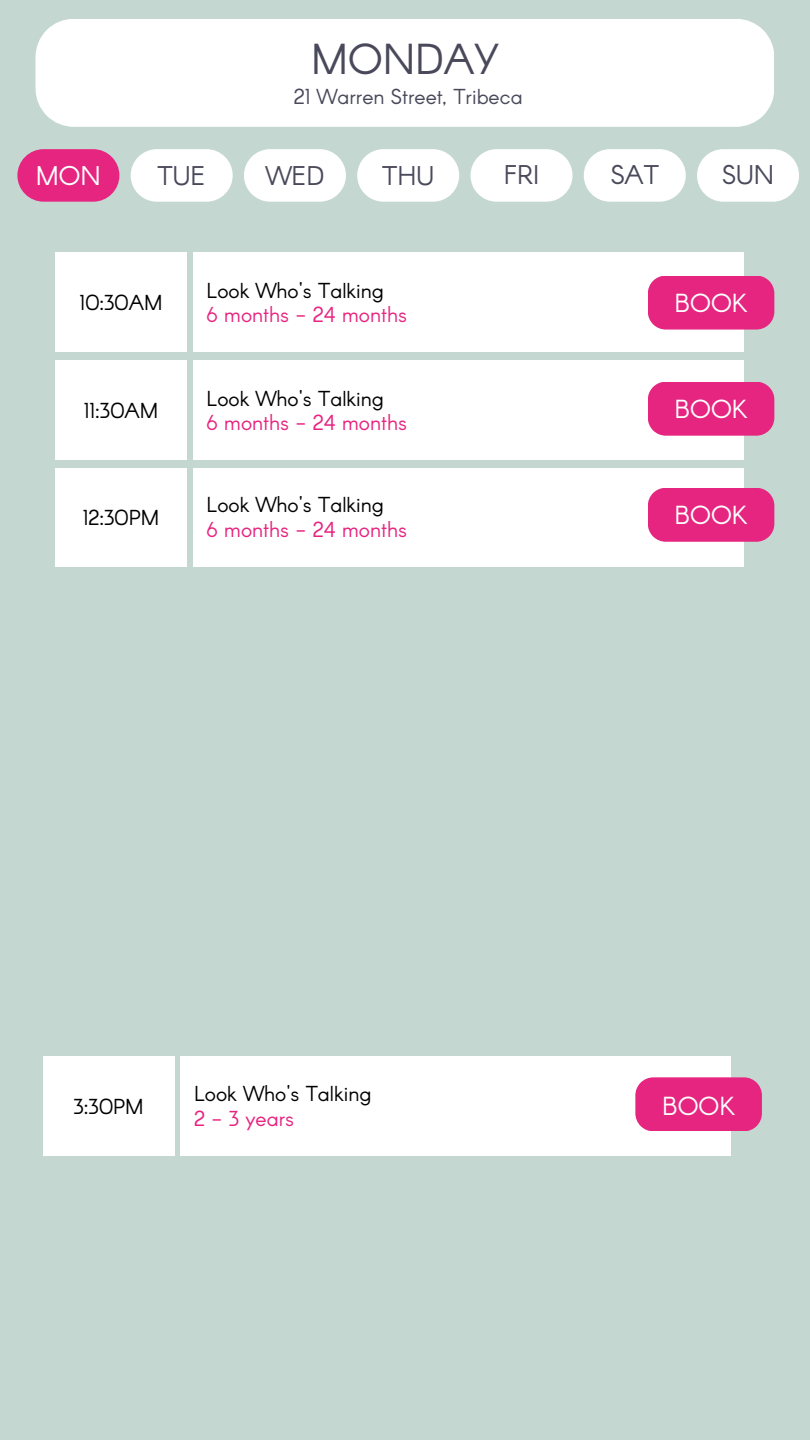
<style>
.page{position:relative;width:810px;height:1440px;background:#c4d8d1}
.page>*{position:absolute;margin:0;border:0;box-sizing:border-box;transform-origin:0 0}
.t1{font:42.4px "Arcon";color:#49495b}
.t2{font:26.5px "Arcon";color:#49495b}
.t3{font:26.5px "Arcon";color:#fff}
.t4{font:25.6px "Arcon";color:#fff}
.t5{font:21.2px "Arcon";color:#000}
.t6{font:21.2px "Arcon";color:#e7237f}
.t7{font:21.2px "Arcon";color:#49495b}
.t8{font:21.2px "Arcon";color:#e62580}
</style>
<div class="page">
<div style="left:17px;top:149px;width:102px;height:53px;background:#e62580"></div>
<div style="left:131px;top:149px;width:102px;height:53px;background:#fff"></div>
<div style="left:244px;top:149px;width:102px;height:53px;background:#fff"></div>
<div style="left:357px;top:149px;width:102px;height:53px;background:#fff"></div>
<div style="left:471px;top:149px;width:102px;height:53px;background:#fff"></div>
<div style="left:584px;top:149px;width:102px;height:53px;background:#fff"></div>
<div style="left:36px;top:19px;width:738px;height:108px;background:#fff"></div>
<div style="left:697px;top:149px;width:102px;height:53px;background:#fff"></div>
<div style="left:193px;top:253px;width:550px;height:99px;background:#fff"></div>
<div style="left:55px;top:253px;width:132px;height:99px;background:#fff"></div>
<div style="left:193px;top:361px;width:550px;height:99px;background:#fff"></div>
<div style="left:55px;top:361px;width:132px;height:99px;background:#fff"></div>
<div style="left:193px;top:468px;width:550px;height:98px;background:#fff"></div>
<div style="left:55px;top:468px;width:132px;height:99px;background:#fff"></div>
<div style="left:648px;top:276px;width:126px;height:54px;background:#e62580"></div>
<div style="left:648px;top:382px;width:126px;height:54px;background:#e62580"></div>
<div style="left:648px;top:488px;width:126px;height:54px;background:#e62580"></div>
<div style="left:181px;top:1056px;width:550px;height:100px;background:#fff"></div>
<div style="left:43px;top:1056px;width:131px;height:100px;background:#fff"></div>
<div style="left:635px;top:1077px;width:127px;height:54px;background:#e62580"></div>
<p class="t1" style="left:311px;top:32px;width:189px">MONDAY</p>
<h2 class="t7" style="left:294px;top:83px;width:230px">21 Warren Street, Tribeca</h2>
<h1 class="t3" style="left:36px;top:158px;width:67px">MON</h1>
<p class="t2" style="left:158px;top:158px;width:49px">TUE</p>
<p class="t2" style="left:266px;top:158px;width:60px">WED</p>
<h2 class="t2" style="left:382px;top:158px;width:53px">THU</h2>
<p class="t2" style="left:504px;top:158px;width:37px">FRI</p>
<h2 class="t2" style="left:611px;top:158px;width:50px">SAT</h2>
<p class="t2" style="left:722px;top:158px;width:53px">SUN</p>
<p class="t5" style="left:80px;top:289px;width:84px">10:30AM</p>
<p class="t5" style="left:207px;top:276px;width:179px">Look Who's Talking</p>
<h2 class="t8" style="left:207px;top:301px;width:202px">6 months - 24 months</h2>
<h3 class="t4" style="left:675px;top:286px;width:74px">BOOK</h3>
<h2 class="t5" style="left:84px;top:397px;width:76px">11:30AM</h2>
<h2 class="t5" style="left:207px;top:384px;width:179px">Look Who's Talking</h2>
<p class="t6" style="left:207px;top:409px;width:202px">6 months - 24 months</p>
<h3 class="t4" style="left:675px;top:392px;width:74px">BOOK</h3>
<h3 class="t5" style="left:83px;top:504px;width:78px">12:30PM</h3>
<p class="t5" style="left:207px;top:491px;width:179px">Look Who's Talking</p>
<h2 class="t6" style="left:207px;top:516px;width:202px">6 months - 24 months</h2>
<p class="t4" style="left:675px;top:498px;width:74px">BOOK</p>
<p class="t5" style="left:194px;top:1080px;width:179px">Look Who's Talking</p>
<h2 class="t6" style="left:194px;top:1105px;width:101px">2 - 3 years</h2>
<p class="t5" style="left:73px;top:1093px;width:72px">3:30PM</p>
<p class="t4" style="left:662px;top:1089px;width:74px">BOOK</p>
</div>
